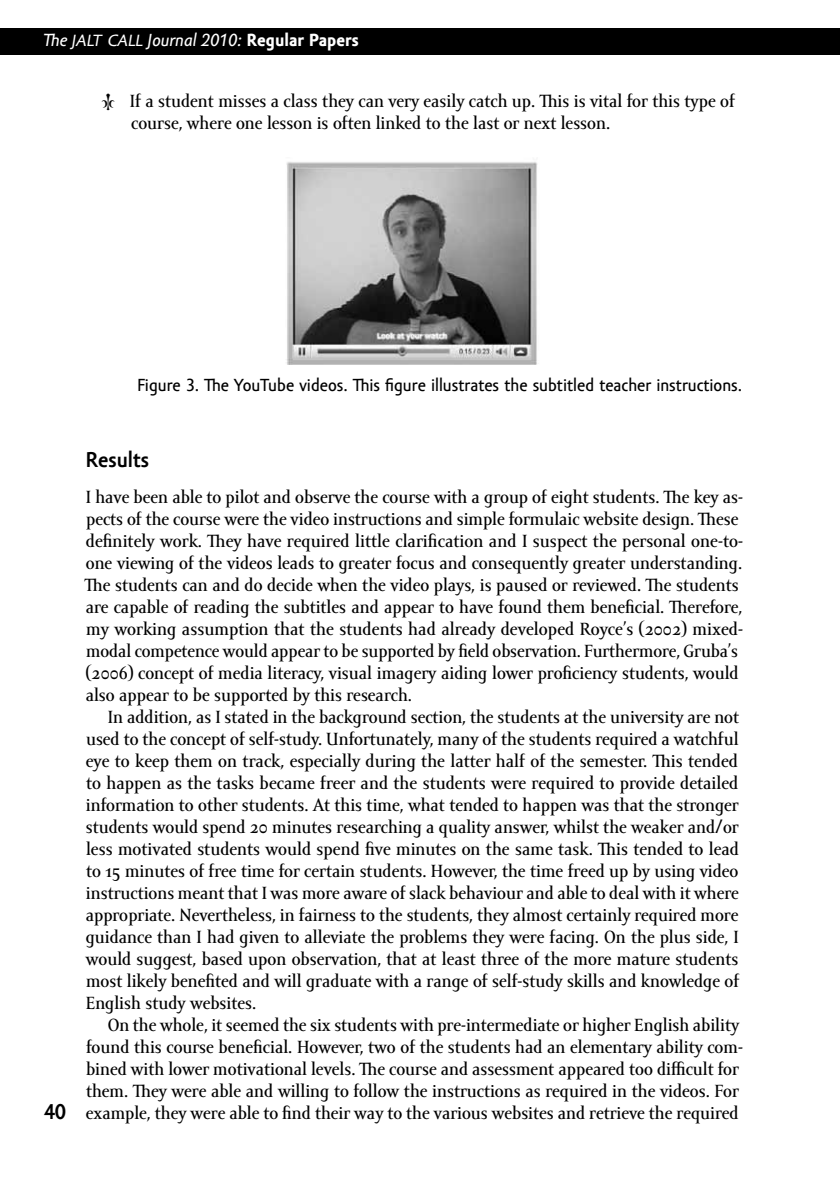
<style>
.page{position:relative;width:840px;height:1191px;background:#fff}
.page>*{position:absolute;margin:0;border:0;box-sizing:border-box;transform-origin:0 0}
.t1{font:700 22px "Amor Sans Pro";color:#000}
.t2{font:18px/22px "Amor Serif Text Pro";color:#000}
.t3{font:18px "Amor Sans Text Pro";color:#000}
.t4{font:italic 18px "Amor Sans Text Pro";color:#fff}
.s1{font-family:"Amor Sans Pro";font-size:24px}
.s2{font-weight:700;font-style:normal}
</style>
<div class="page">
<div style="left:0;top:28px;width:839px;height:27px;background:#000"></div>
<svg style="left:839px;top:28px;width:1px;height:27px"></svg>
<img style="left:286px;top:162px;width:252px;height:202px">
<p class="t4" style="left:44px;top:31px;width:316px">The <span class="s1">jalt call</span> Journal 2010: <span class="s2">Regular Papers</span></p>
<p class="t2" style="left:130px;top:91px;width:606px">If a student misses a class they can very easily catch up. This is vital for this type of course, where one lesson is often linked to the last or next lesson.</p>
<p class="t3" style="left:137px;top:375px;width:606px">Figure 3. The YouTube videos. This figure illustrates the subtitled teacher instructions.</p>
<p class="t1" style="left:44px;top:1099px;width:24px">40</p>
<p class="t1" style="left:85px;top:447px;width:65px">Results</p>
<p class="t2" style="left:85px;top:487px;width:659px">I have been able to pilot and observe the course with a group of eight students. The key as&shy;pects of the course were the video instructions and simple formulaic website design. These definitely work. They have required little clarification and I suspect the personal one-to&shy;one viewing of the videos leads to greater focus and consequently greater understanding.<br>The students can and do decide when the video plays, is paused or reviewed. The students are capable of reading the subtitles and appear to have found them beneficial. Therefore, my working assumption that the students had already developed Royce’s (2002) mixed&shy;modal competence would appear to be supported by field observation. Furthermore, Gruba’s (2006) concept of media literacy, visual imagery aiding lower proficiency students, would also appear to be supported by this research.</p>
<p class="t2" style="left:86px;top:707px;width:654px;text-align:justify;text-indent:22px">In addition, as I stated in the background section, the students at the university are not used to the concept of self-study. Unfortunately, many of the students required a watchful eye to keep them on track, especially during the latter half of the semester. This tended to happen as the tasks became freer and the students were required to provide detailed information to other students. At this time, what tended to happen was that the stronger students would spend 20 minutes researching a quality answer, whilst the weaker and/or less motivated students would spend five minutes on the same task. This tended to lead to 15 minutes of free time for certain students. However, the time freed up by using video instructions meant that I was more aware of slack behaviour and able to deal with it where appropriate. Nevertheless, in fairness to the students, they almost certainly required more guidance than I had given to alleviate the problems they were facing. On the plus side, I would suggest, based upon observation, that at least three of the more mature students most likely benefited and will graduate with a range of self-study skills and knowledge of English study websites.</p>
<p class="t2" style="left:86px;top:1015px;width:658px;text-indent:22px">On the whole, it seemed the six students with pre-intermediate or higher English ability found this course beneficial. However, two of the students had an elementary ability com&shy;bined with lower motivational levels. The course and assessment appeared too difficult for them. They were able and willing to follow the instructions as required in the videos. For example, they were able to find their way to the various websites and retrieve the required</p>
</div>
